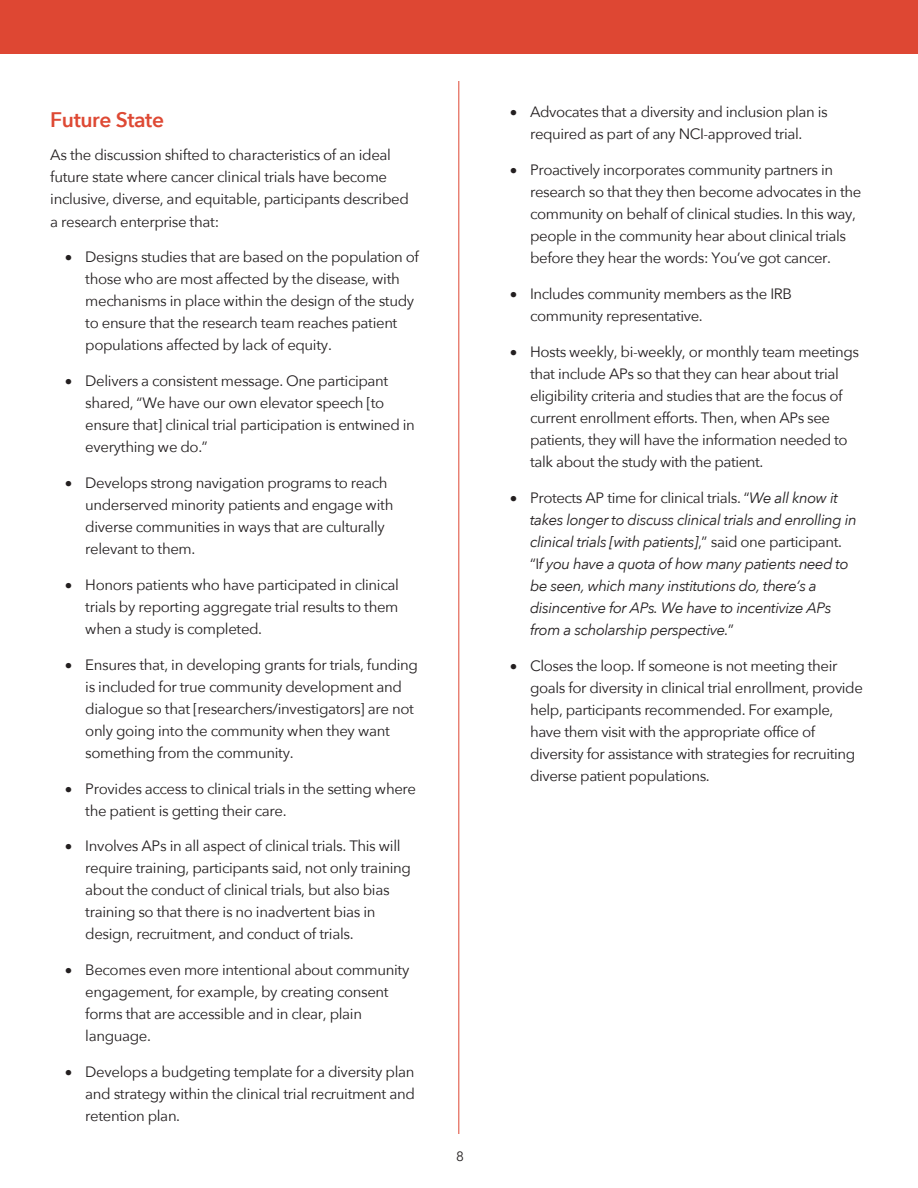
<style>
.page{position:relative;width:918px;height:1188px;background:#fff}
.page>*{position:absolute;margin:0;border:0;box-sizing:border-box;transform-origin:0 0}
.t1{font:600 21px "Avenir Next";letter-spacing:-.02em;color:#de4934}
.t2{font:15px/22px "Avenir Next";letter-spacing:-.03em;color:#231f20}
.t3{font:italic 15px/22px "Avenir Next";letter-spacing:-.03em;color:#231f20}
.t4{font:13.5px "Avenir Next";color:#231f20}
.s1{font-style:normal}
</style>
<div class="page">
<div style="left:0;top:0;width:918px;height:54px;background:#de4733"></div>
<hr style="left:458px;top:81px;width:1px;height:1053px;background:#de4733">
<h1 class="t1" style="left:50px;top:102px;width:115px">Future State</h1>
<p class="t2" style="left:50px;top:144px;width:360px">As the discussion shifted to characteristics of an ideal future state where cancer clinical trials have become inclusive, diverse, and equitable, participants described a research enterprise that:</p>
<p class="t2" style="left:85px;top:245px;width:335px;text-indent:-20px">• Designs studies that are based on the population of those who are most affected by the disease, with mechanisms in place within the design of the study to ensure that the research team reaches patient populations affected by lack of equity.</p>
<p class="t2" style="left:85px;top:369px;width:331px;text-indent:-20px">• Delivers a consistent message. One participant shared, “We have our own elevator speech [to ensure that] clinical trial participation is entwined in everything we do.”</p>
<p class="t2" style="left:85px;top:471px;width:310px;text-indent:-20px">• Develops strong navigation programs to reach underserved minority patients and engage with diverse communities in ways that are culturally relevant to them.</p>
<p class="t2" style="left:85px;top:573px;width:315px;text-align:justify;text-indent:-20px">• Honors patients who have participated in clinical trials by reporting aggregate trial results to them when a study is completed.</p>
<p class="t2" style="left:85px;top:653px;width:334px;text-indent:-20px">• Ensures that, in developing grants for trials, funding is included for true community development and dialogue so that [researchers/investigators] are not only going into the community when they want something from the community.</p>
<p class="t2" style="left:85px;top:777px;width:332px;text-indent:-20px">• Provides access to clinical trials in the setting where the patient is getting their care.</p>
<p class="t2" style="left:85px;top:834px;width:327px;text-indent:-20px">• Involves APs in all aspect of clinical trials. This will require training, participants said, not only training about the conduct of clinical trials, but also bias training so that there is no inadvertent bias in design, recruitment, and conduct of trials.</p>
<p class="t2" style="left:85px;top:958px;width:326px;text-indent:-20px">• Becomes even more intentional about community engagement, for example, by creating consent forms that are accessible and in clear, plain language.</p>
<p class="t2" style="left:85px;top:1060px;width:331px;text-align:justify;text-indent:-20px">• Develops a budgeting template for a diversity plan and strategy within the clinical trial recruitment and retention plan.</p>
<p class="t4" style="left:456px;top:1144px;width:9px">8</p>
<p class="t2" style="left:510px;top:101px;width:319px;text-align:center">• Advocates that a diversity and inclusion plan is required as part of any NCI-approved trial.</p>
<p class="t2" style="left:530px;top:158px;width:333px;text-indent:-20px">• Proactively incorporates community partners in research so that they then become advocates in the community on behalf of clinical studies. In this way, people in the community hear about clinical trials before they hear the words: You’ve got cancer.</p>
<p class="t2" style="left:530px;top:282px;width:263px;text-indent:-20px">• Includes community members as the IRB community representative.</p>
<p class="t2" style="left:530px;top:340px;width:331px;text-indent:-20px">• Hosts weekly, bi-weekly, or monthly team meetings that include APs so that they can hear about trial eligibility criteria and studies that are the focus of current enrollment efforts. Then, when APs see patients, they will have the information needed to talk about the study with the patient.</p>
<p class="t3" style="left:530px;top:486px;width:328px;text-indent:-20px">• <span class="s1">Protects AP time for clinical trials. “</span>We all know it takes longer to discuss clinical trials and enrolling in clinical trials [with patients]<span class="s1">,” said one participant. “I</span>f you have a quota of how many patients need to be seen, which many institutions do, there’s a disincentive for APs. We have to incentivize APs from a scholarship perspective.<span class="s1">”</span></p>
<p class="t2" style="left:530px;top:654px;width:334px;text-indent:-20px">• Closes the loop. If someone is not meeting their goals for diversity in clinical trial enrollment, provide help, participants recommended. For example, have them visit with the appropriate office of diversity for assistance with strategies for recruiting diverse patient populations.</p>
</div>
